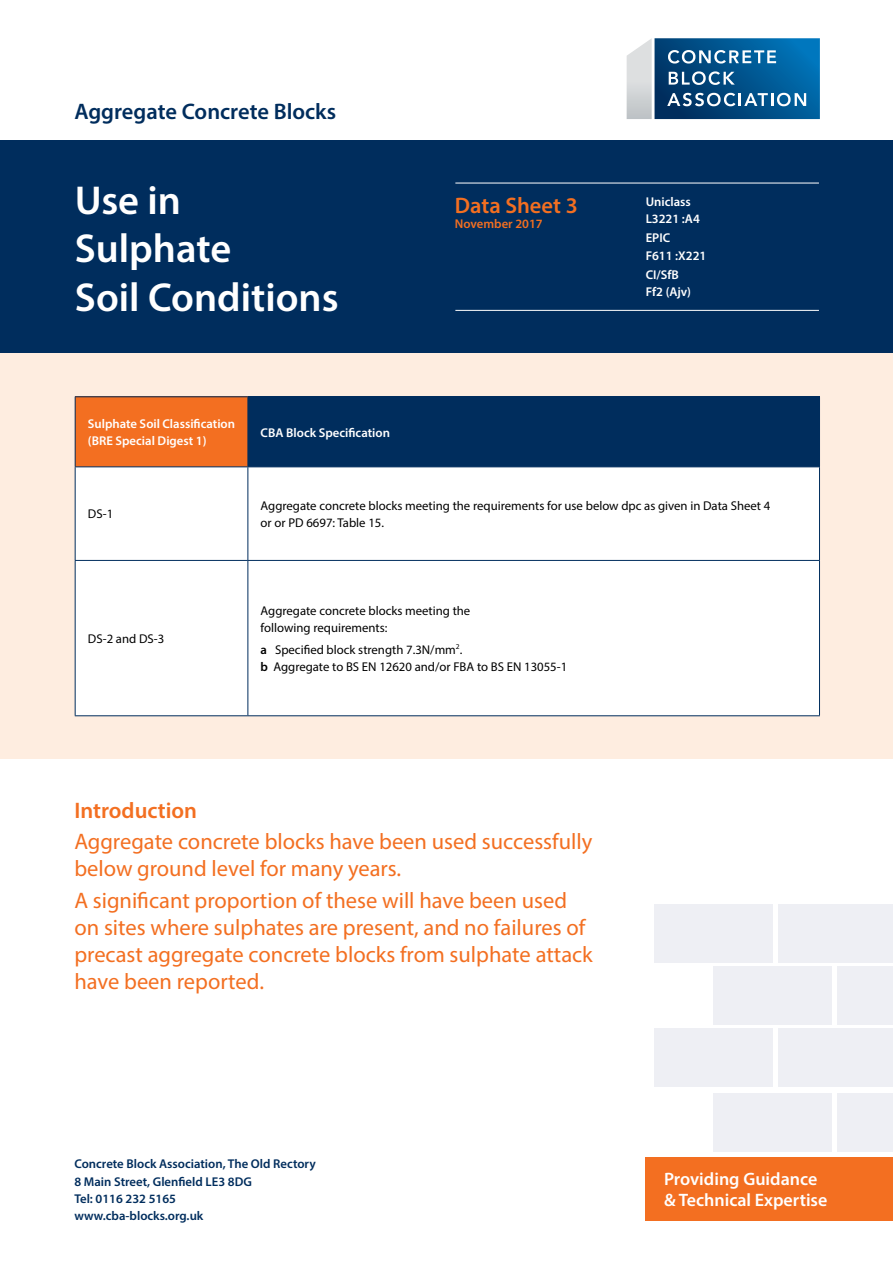
<style>
.page{position:relative;width:893px;height:1263px;background:#fff}
.page>*{position:absolute;margin:0;border:0;box-sizing:border-box;transform-origin:0 0}
.t1{font:600 40.5px/48.6px "Myriad Pro";color:#fff}
.t2{font:22.5px/27px "Myriad Pro";color:#f36f21}
.t3{font:600 22.5px "Myriad Pro";color:#002d5d}
.t4{font:600 22.5px "Myriad Pro";color:#f36f21}
.t5{font:600 18px/21.6px "Myriad Pro";color:#fff}
.t6{font:12.75px/17.2px "Myriad Pro";color:#000}
.t7{font:600 12.75px/17.2px "Myriad Pro";color:#fff}
.t8{font:600 12.75px/17.2px "Myriad Pro";color:#002d5d}
.t9{font:600 12.75px "Myriad Pro";color:#f36f21}
.t10{font:7.5px "Myriad Pro";color:#000}
.s1{font-weight:600}
</style>
<div class="page">
<div style="left:0;top:140px;width:893px;height:213px;background:#002d5d"></div>
<div style="left:645px;top:1157px;width:248px;height:63px;background:#f36f21"></div>
<div style="left:0;top:353px;width:893px;height:405px;background:#feede0"></div>
<div style="left:713px;top:1093px;width:119px;height:58px;background:#eeeff4"></div>
<div style="left:713px;top:966px;width:119px;height:58px;background:#eeeff4"></div>
<div style="left:654px;top:1029px;width:119px;height:58px;background:#eeeff4"></div>
<div style="left:778px;top:1029px;width:115px;height:58px;background:#eeeff4"></div>
<div style="left:838px;top:1093px;width:55px;height:58px;background:#eeeff4"></div>
<div style="left:838px;top:966px;width:55px;height:58px;background:#eeeff4"></div>
<div style="left:654px;top:904px;width:119px;height:58px;background:#eeeff4"></div>
<div style="left:778px;top:904px;width:115px;height:58px;background:#eeeff4"></div>
<svg style="left:627px;top:38px;width:193px;height:81px;background:#3977a2"></svg>
<div style="left:75px;top:397px;width:173px;height:70px;background:#f36f21"></div>
<div style="left:248px;top:397px;width:571px;height:70px;background:#002d5d"></div>
<div style="left:76px;top:467px;width:743px;height:248px;background:#fff"></div>
<hr style="left:75px;top:396px;width:173px;height:1px;background:#002d5d">
<hr style="left:75px;top:397px;width:1px;height:69px;background:#002d5d">
<hr style="left:248px;top:396px;width:572px;height:1px;background:#002d5d">
<hr style="left:247px;top:397px;width:1px;height:69px;background:#002d5d">
<hr style="left:819px;top:397px;width:1px;height:69px;background:#002d5d">
<hr style="left:75px;top:466px;width:173px;height:1px;background:#002d5d">
<hr style="left:75px;top:467px;width:1px;height:93px;background:#002d5d">
<hr style="left:248px;top:466px;width:572px;height:1px;background:#002d5d">
<hr style="left:247px;top:467px;width:1px;height:93px;background:#002d5d">
<hr style="left:819px;top:467px;width:1px;height:93px;background:#002d5d">
<hr style="left:75px;top:560px;width:173px;height:1px;background:#002d5d">
<hr style="left:75px;top:561px;width:1px;height:154px;background:#002d5d">
<hr style="left:248px;top:560px;width:572px;height:1px;background:#002d5d">
<hr style="left:247px;top:561px;width:1px;height:154px;background:#002d5d">
<hr style="left:819px;top:561px;width:1px;height:154px;background:#002d5d">
<hr style="left:75px;top:715px;width:173px;height:1px;background:#002d5d">
<hr style="left:248px;top:715px;width:572px;height:1px;background:#002d5d">
<hr style="left:455px;top:183px;width:364px;height:1px;background:#fff">
<hr style="left:455px;top:310px;width:364px;height:1px;background:#fff">
<h2 class="t3" style="left:74px;top:97px;width:263px">Aggregate Concrete Blocks</h2>
<h1 class="t1" style="left:75px;top:175px;width:265px">Use in<br>Sulphate<br>Soil Conditions</h1>
<p class="t7" style="left:646px;top:192px;width:56px">Uniclass<br>L3221 A: 4</p>
<h2 class="t4" style="left:455px;top:191px;width:124px">Data Sheet 3</h2>
<p class="t9" style="left:455px;top:216px;width:89px">November 2017</p>
<p class="t7" style="left:646px;top:229px;width:62px">EPIC<br>F611 X: 221</p>
<p class="t7" style="left:646px;top:266px;width:47px">CI/SfB<br>Ff2 (Ajv(</p>
<p class="t7" style="left:88px;top:415px;width:149px">Sulphate Soil Classification</p>
<p class="t7" style="left:88px;top:432px;width:120px">(BRE Special Digest )1</p>
<p class="t6" style="left:88px;top:505px;width:27px">DS-1</p>
<p class="t7" style="left:261px;top:423px;width:131px">CBA Block Specification</p>
<p class="t6" style="left:261px;top:497px;width:511px">Aggregate concrete blocks meeting the requirements for use below dpc as given in Data Sheet 4</p>
<p class="t6" style="left:261px;top:514px;width:125px">or or PD 6697: Table 15.</p>
<p class="t6" style="left:88px;top:630px;width:78px">DS-2 and DS-3</p>
<p class="t6" style="left:261px;top:602px;width:211px">Aggregate concrete blocks meeting the following requirements:</p>
<p class="t10" style="left:456px;top:642px;width:5px">2</p>
<p class="t6" style="left:275px;top:640px;width:189px">Specified block strength 7.3N/mm .</p>
<p class="t6" style="left:261px;top:640px;width:308px"><span class="s1">a<br>b</span> Aggregate to BS EN 12620 and/or FBA to BS EN 13055-1</p>
<h2 class="t4" style="left:74px;top:796px;width:124px">Introduction</h2>
<h2 class="t2" style="left:74px;top:828px;width:519px">Aggregate concrete blocks have been used successfully below ground level for many years.</h2>
<h2 class="t2" style="left:74px;top:886px;width:520px">A significant proportion of these will have been used on sites where sulphates are present, and no failures of precast aggregate concrete blocks from sulphate attack have been reported.</h2>
<p class="t8" style="left:74px;top:1155px;width:243px">Concrete Block Association, The Old Rectory<br>8 Main Street, Glenfield LE 83 DG<br>Tel: 0116 232 5165<br>www.cba-blocks.org.uk</p>
<h3 class="t5" style="left:664px;top:1167px;width:165px">Providing Guidance &amp; Technical Expertise</h3>
</div>
